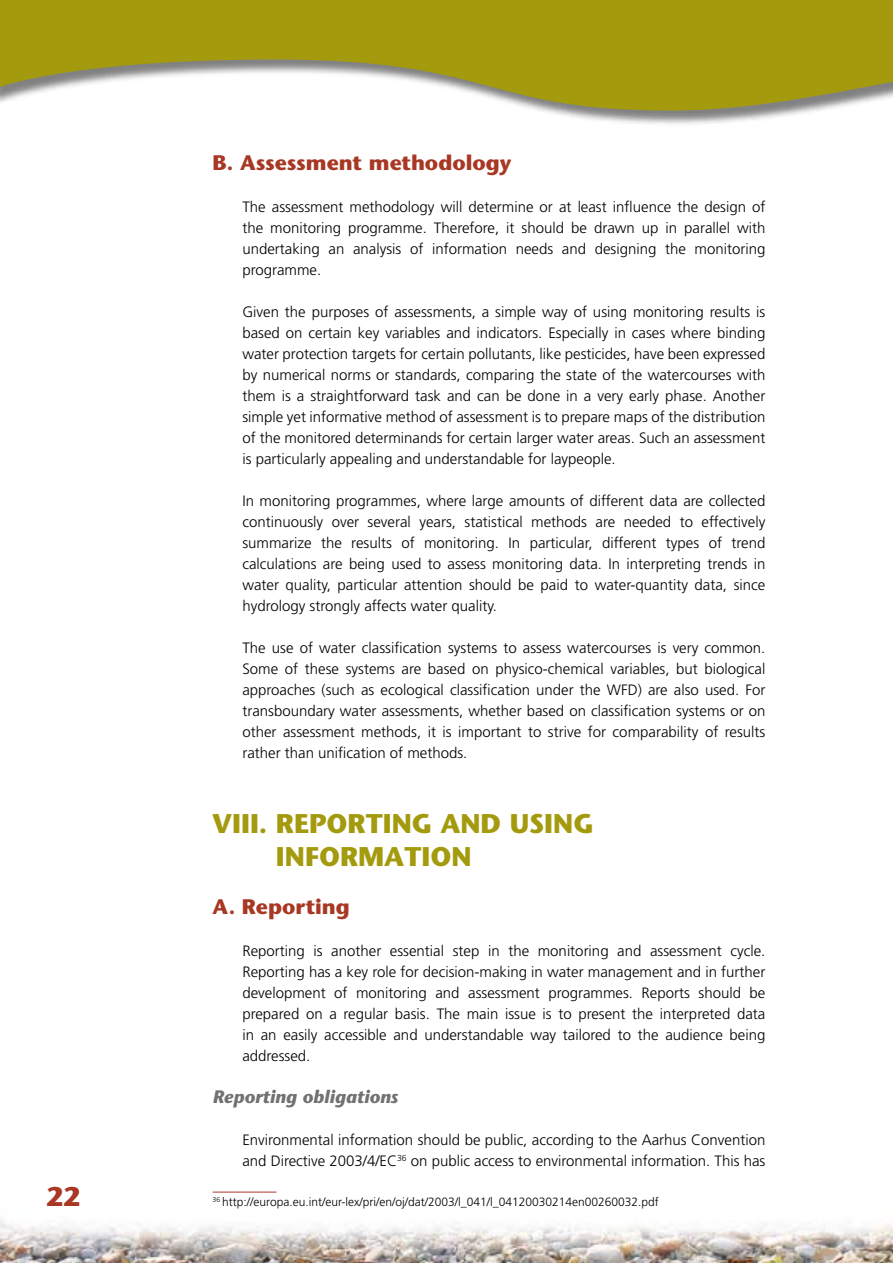
<style>
.page{position:relative;width:893px;height:1263px;background:#fff}
.page>*{position:absolute;margin:0;border:0;box-sizing:border-box;transform-origin:0 0}
.t1{font:700 27px "Stone Sans";color:#a49a0e}
.t2{font:700 27px "Stone Sans";color:#a83824}
.t3{font:700 21px "Stone Sans";color:#a83824}
.t4{font:italic 700 18px "Stone Sans";color:#707173}
.t5{font:300 15px/21px "Frutiger";color:#000;text-align:justify}
.t6{font:300 12px "Frutiger";color:#000}
</style>
<div class="page">
<img style="left:0;top:1191px;width:893px;height:72px">
<hr style="left:213px;top:1192px;width:63px;height:1px;background:#a83824">
<svg style="left:0;top:0;width:893px;height:124px;fill:#a49a0e"></svg>
<h1 class="t2" style="left:46px;top:1179px;width:18px">22</h1>
<h2 class="t3" style="left:213px;top:149px;width:300px">B. Assessment methodology</h2>
<p class="t5" style="left:242px;top:196px;width:525px">The assessment methodology will determine or at least influence the design of the monitoring programme. Therefore, it should be drawn up in parallel with undertaking an analysis of information needs and designing the monitoring programme.</p>
<p class="t5" style="left:242px;top:301px;width:525px">Given the purposes of assessments, a simple way of using monitoring results is based on certain key variables and indicators. Especially in cases where binding water protection targets for certain pollutants, like pesticides, have been expressed by numerical norms or standards, comparing the state of the watercourses with them is a straightforward task and can be done in a very early phase. Another simple yet informative method of assessment is to prepare maps of the distribution of the monitored determinands for certain larger water areas. Such an assessment is particularly appealing and understandable for laypeople.</p>
<p class="t5" style="left:242px;top:490px;width:525px">In monitoring programmes, where large amounts of different data are collected continuously over several years, statistical methods are needed to effectively summarize the results of monitoring. In particular, different types of trend calculations are being used to assess monitoring data. In interpreting trends in water quality, particular attention should be paid to water-quantity data, since hydrology strongly affects water quality.</p>
<p class="t5" style="left:242px;top:637px;width:525px">The use of water classification systems to assess watercourses is very common.<br>Some of these systems are based on physico-chemical variables, but biological approaches (such as ecological classification under the WFD) are also used. For transboundary water assessments, whether based on classification systems or on other assessment methods, it is important to strive for comparability of results rather than unification of methods.</p>
<h1 class="t1" style="left:213px;top:806px;width:71px">VIII. reporting</h1>
<h1 class="t1" style="left:440px;top:806px;width:21px">and</h1>
<h1 class="t1" style="left:510px;top:806px;width:85px">USING</h1>
<h1 class="t1" style="left:276px;top:839px;width:19px">information</h1>
<h2 class="t3" style="left:213px;top:893px;width:139px">A. Reporting</h2>
<p class="t5" style="left:242px;top:940px;width:525px">Reporting is another essential step in the monitoring and assessment cycle.<br>Reporting has a key role for decision-making in water management and in further development of monitoring and assessment programmes. Reports should be prepared on a regular basis. The main issue is to present the interpreted data in an easily accessible and understandable way tailored to the audience being addressed.</p>
<p class="t4" style="left:213px;top:1085px;width:187px">Reporting obligations</p>
<p class="t5" style="left:242px;top:1129px;width:524px">Environmental information should be public, according to the Aarhus Convention and Directive 2003/4/EC<sup>36</sup> on public access to environmental information. This has</p>
<p class="t6" style="left:213px;top:1195px;width:448px"><sup>36</sup> http://europa.eu.int/eur-lex/pri/en/oj/dat/2003/l_041/l_04120030214en00260032.pdf</p>
</div>
